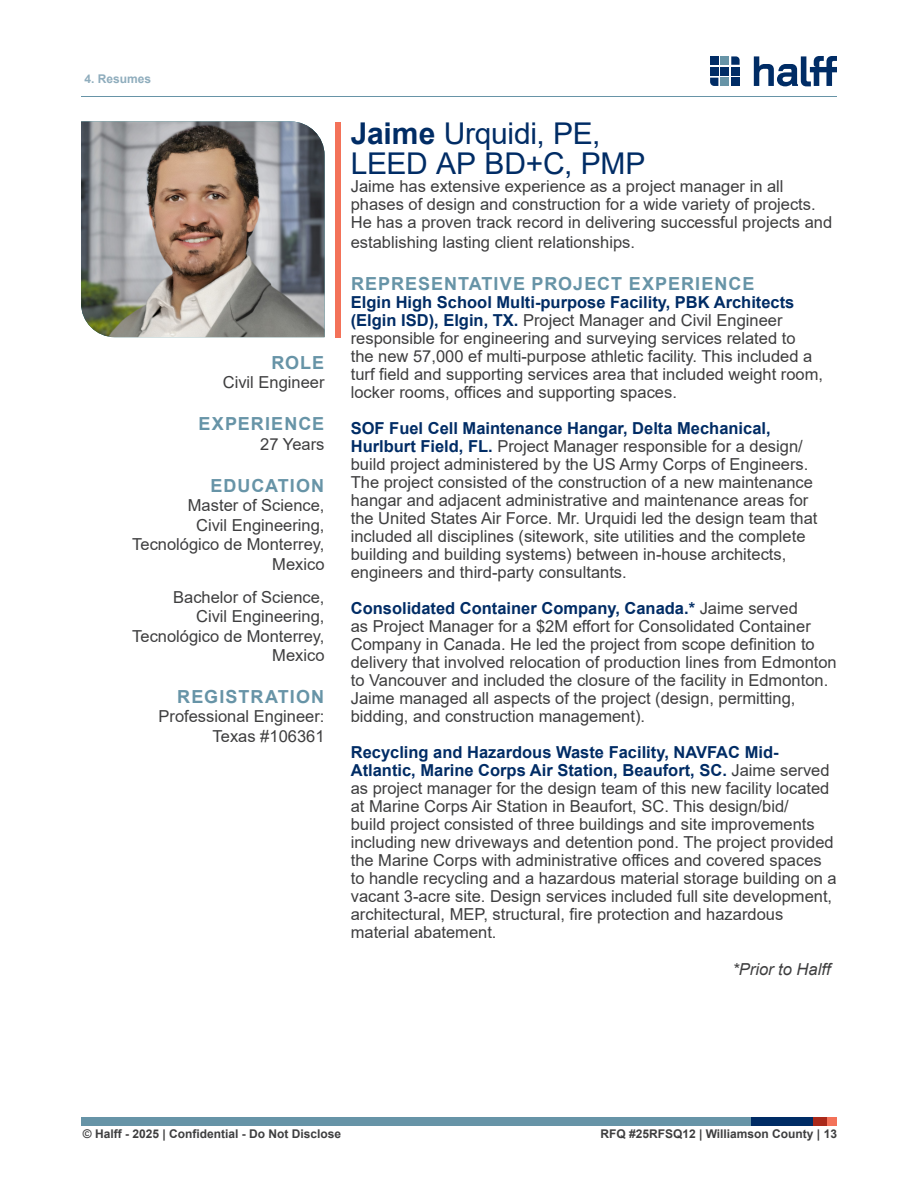
<style>
.page{position:relative;width:918px;height:1188px;background:#fff}
.page>*{position:absolute;margin:0;border:0;box-sizing:border-box;transform-origin:0 0}
.Resume_Name{font:30px/30px "Arial";letter-spacing:-.01em;color:#002c65}
.Resume_Exp_Heading_-_Right_Justify{font:700 18px "Arial";letter-spacing:.06em;color:#6794a7}
.Resume_Exp_Heading{font:700 18px "Arial";letter-spacing:.06em;color:#6794a7}
.Resume_Project_Title{font:16.5px/18px "Arial";color:#3e3e3f}
.Body_Text{font:16.5px/18px "Arial";color:#3e3e3f}
.Resume_Exp_Subtext_-_Right_Justify{font:16.5px/19.5px "Arial";color:#3e3e3f;text-align:right}
._11pt_Body_Text{font:italic 16.5px "Arial";color:#3e3e3f}
.t1{font:700 12px "Arial";color:#3e3e3f}
.t2{font:700 12px "Arial";color:#8fadbd}
.s1{font-weight:700}
.s2{font-weight:700;color:#002c65}
</style>
<div class="page">
<div style="left:81px;top:1117px;width:673px;height:9px;background:#6794a7"></div>
<div style="left:752px;top:1117px;width:61px;height:9px;background:#002c65"></div>
<div style="left:813px;top:1117px;width:15px;height:9px;background:#aa291a"></div>
<div style="left:828px;top:1117px;width:9px;height:9px;background:#f37259"></div>
<hr style="left:81px;top:96px;width:756px;height:1px;background:#6794a7">
<svg style="left:754px;top:56px;width:83px;height:30px"></svg>
<div style="left:721px;top:56px;width:8px;height:9px;background:#6794a7"></div>
<div style="left:710px;top:67px;width:8px;height:8px;background:#002c65"></div>
<div style="left:710px;top:56px;width:8px;height:9px;background:#002c65"></div>
<svg style="left:731px;top:56px;width:9px;height:9px"></svg>
<svg style="left:710px;top:78px;width:8px;height:8px"></svg>
<div style="left:731px;top:67px;width:9px;height:8px;background:#002c65"></div>
<div style="left:731px;top:78px;width:9px;height:8px;background:#002c65"></div>
<div style="left:721px;top:67px;width:8px;height:8px;background:#002c65"></div>
<div style="left:721px;top:78px;width:8px;height:8px;background:#6794a7"></div>
<div style="left:335px;top:122px;width:5px;height:215px;background:#f37259"></div>
<img style="left:81px;top:122px;width:244px;height:215px">
<p class="t2" style="left:84px;top:70px;width:68px">4. Resumes</p>
<p class="Resume_Exp_Heading_-_Right_Justify" style="left:271px;top:350px;width:54px">ROLE</p>
<p class="Resume_Exp_Subtext_-_Right_Justify" style="left:223px;top:373px;width:103px">Civil Engineer</p>
<p class="Resume_Exp_Heading_-_Right_Justify" style="left:198px;top:411px;width:127px">EXPERIENCE</p>
<p class="Resume_Exp_Subtext_-_Right_Justify" style="left:260px;top:434px;width:66px">27 Years</p>
<p class="Resume_Exp_Heading_-_Right_Justify" style="left:210px;top:473px;width:115px">EDUCATION</p>
<p class="Resume_Exp_Subtext_-_Right_Justify" style="left:132px;top:495px;width:194px">Master of Science,<br>Civil Engineering,<br>Tecnológico de Monterrey,<br>Mexico</p>
<p class="Resume_Exp_Subtext_-_Right_Justify" style="left:132px;top:587px;width:194px">Bachelor of Science,<br>Civil Engineering,<br>Tecnológico de Monterrey,<br>Mexico</p>
<p class="Resume_Exp_Heading_-_Right_Justify" style="left:177px;top:684px;width:148px">REGISTRATION</p>
<p class="Resume_Exp_Subtext_-_Right_Justify" style="left:159px;top:707px;width:167px">Professional Engineer:<br>Texas #106361</p>
<p class="Resume_Name" style="left:351px;top:119px;width:296px"><span class="s1">Jaime</span> Urquidi, PE,<br>LEED AP BD+C, PMP</p>
<p class="Body_Text" style="left:351px;top:177px;width:483px">Jaime has extensive experience as a project manager in all phases of design and construction for a wide variety of projects.<br>He has a proven track record in delivering successful projects and</p>
<p class="Body_Text" style="left:351px;top:233px;width:286px">establishing lasting client relationships.</p>
<p class="Resume_Exp_Heading" style="left:351px;top:271px;width:405px">REPRESENTATIVE PROJECT EXPERIENCE</p>
<p class="Resume_Project_Title" style="left:351px;top:293px;width:474px"><span class="s2">Elgin High School Multi-purpose Facility, PBK Architects (Elgin ISD), Elgin, TX.</span> Project Manager and Civil Engineer responsible for engineering and surveying services related to<br>the new 57,000 ef multi-purpose athletic facility. This included a turf field and supporting services area that included weight room, locker rooms, offices and supporting spaces.</p>
<p class="Resume_Project_Title" style="left:351px;top:419px;width:468px"><span class="s2">SOF Fuel Cell Maintenance Hangar, Delta Mechanical, Hurlburt Field, FL.</span> Project Manager responsible for a design/ build project administered by the US Army Corps of Engineers.<br>The project consisted of the construction of a new maintenance hangar and adjacent administrative and maintenance areas for the United States Air Force. Mr. Urquidi led the design team that included all disciplines (sitework, site utilities and the complete building and building systems) between in-house architects, engineers and third-party consultants.</p>
<p class="Resume_Project_Title" style="left:351px;top:599px;width:488px"><span class="s2">Consolidated Container Company, Canada.*</span> Jaime served<br>as Project Manager for a $2M effort for Consolidated Container Company in Canada. He led the project from scope definition to delivery that involved relocation of production lines from Edmonton to Vancouver and included the closure of the facility in Edmonton.<br>Jaime managed all aspects of the project (design, permitting, bidding, and construction management).</p>
<p class="Resume_Project_Title" style="left:351px;top:743px;width:488px"><span class="s2">Recycling and Hazardous Waste Facility, NAVFAC Mid-Atlantic, Marine Corps Air Station, Beaufort, SC.</span> Jaime served as project manager for the design team of this new facility located at Marine Corps Air Station in Beaufort, SC. This design/bid/<br>build project consisted of three buildings and site improvements including new driveways and detention pond. The project provided the Marine Corps with administrative offices and covered spaces to handle recycling and a hazardous material storage building on a vacant 3-acre site. Design services included full site development, architectural, MEP, structural, fire protection and hazardous material abatement.</p>
<p class="_11pt_Body_Text" style="left:732px;top:959px;width:100px">*Prior to Halff</p>
<p class="t1" style="left:83px;top:1125px;width:260px">© Halff - 2025 | Confidential - Do Not Disclose</p>
<p class="t1" style="left:600px;top:1125px;width:238px">RFQ #25RFSQ12 | Williamson County | 13</p>
</div>
